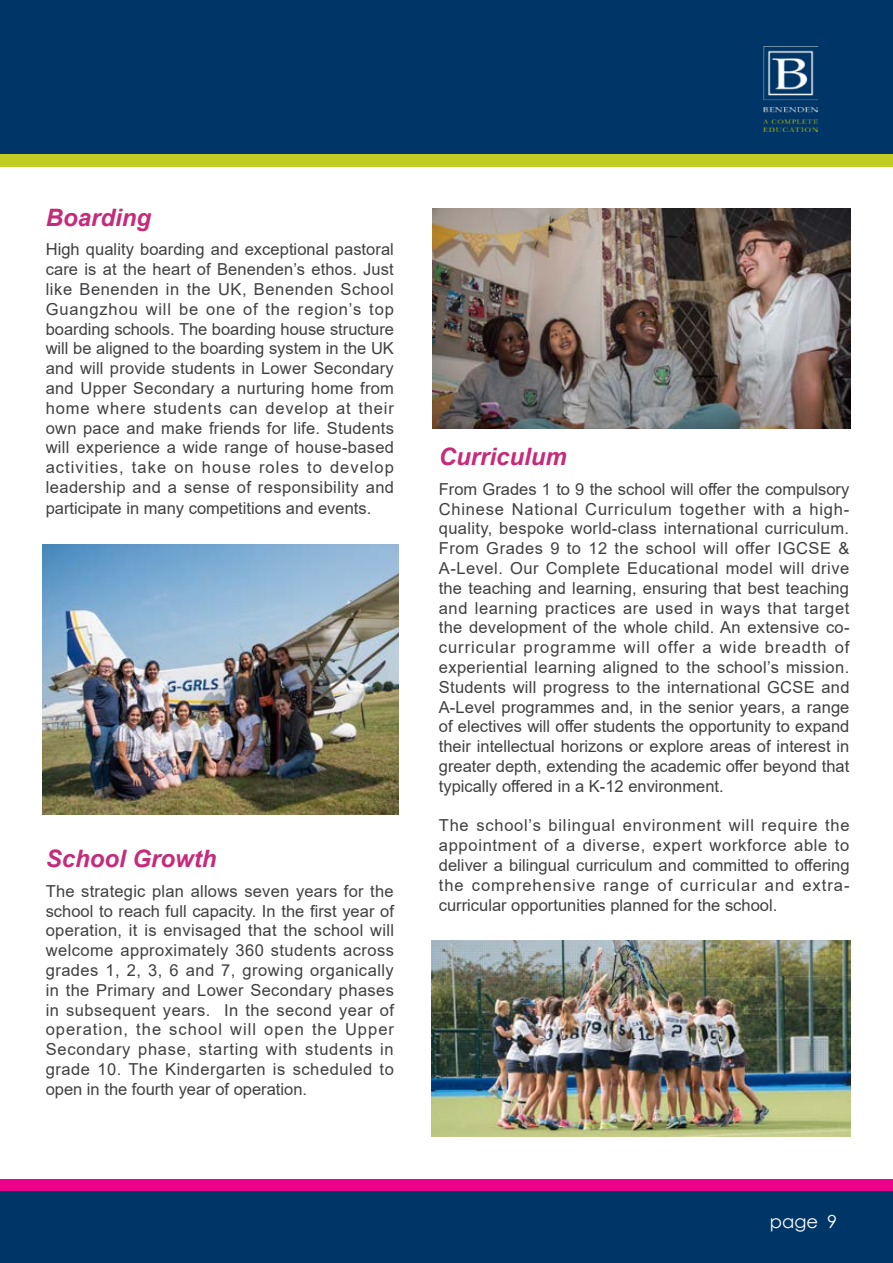
<style>
.page{position:relative;width:893px;height:1263px;background:#fff}
.page>*{position:absolute;margin:0;border:0;box-sizing:border-box;transform-origin:0 0}
.t1{font:italic 700 24px "Arial";color:#c62b7a}
.t2{font:18px "Century Gothic";color:#fff}
.t3{font:16.5px/19.8px "Arial";color:#404042;text-align:justify}
</style>
<div class="page">
<div style="left:0;top:0;width:893px;height:154px;background:#003667"></div>
<div style="left:0;top:1179px;width:893px;height:12px;background:#ec008c"></div>
<div style="left:0;top:1192px;width:893px;height:71px;background:#003667"></div>
<div style="left:0;top:154px;width:893px;height:13px;background:#c1cd22"></div>
<img style="left:763px;top:46px;width:54px;height:85px">
<img style="left:432px;top:941px;width:419px;height:195px">
<img style="left:433px;top:208px;width:417px;height:221px">
<img style="left:43px;top:544px;width:356px;height:270px">
<h1 class="t1" style="left:46px;top:201px;width:107px">Boarding</h1>
<p class="t3" style="left:46px;top:240px;width:350px">High quality boarding and exceptional pastoral care is at the heart of Benenden’s ethos. Just like Benenden in the UK, Benenden School Guangzhou will be one of the region’s top boarding schools. The boarding house structure will be aligned to the boarding system in the UK and will provide students in Lower Secondary and Upper Secondary a nurturing home from home where students can develop at their own pace and make friends for life. Students will experience a wide range of house-based activities, take on house roles to develop leadership and a sense of responsibility and participate in many competitions and events.</p>
<h1 class="t1" style="left:46px;top:843px;width:172px">School Growth</h1>
<p class="t3" style="left:46px;top:881px;width:350px">The strategic plan allows seven years for the school to reach full capacity. In the first year of operation, it is envisaged that the school will welcome approximately 360 students across grades 1, 2, 3, 6 and 7, growing organically in the Primary and Lower Secondary phases in subsequent years. In the second year of operation, the school will open the Upper Secondary phase, starting with students in grade 10. The Kindergarten is scheduled to open in the fourth year of operation.</p>
<h1 class="t1" style="left:439px;top:441px;width:130px">Curriculum</h1>
<p class="t3" style="left:439px;top:479px;width:412px">From Grades 1 to 9 the school will offer the compulsory Chinese National Curriculum together with a high&shy;quality, bespoke world-class international curriculum.<br>From Grades 9 to 12 the school will offer IGCSE &amp; A-Level. Our Complete Educational model will drive the teaching and learning, ensuring that best teaching and learning practices are used in ways that target the development of the whole child. An extensive co&shy;curricular programme will offer a wide breadth of experiential learning aligned to the school’s mission.<br>Students will progress to the international GCSE and A-Level programmes and, in the senior years, a range of electives will offer students the opportunity to expand their intellectual horizons or explore areas of interest in greater depth, extending the academic offer beyond that typically offered in a K-12 environment.</p>
<p class="t3" style="left:439px;top:815px;width:412px">The school’s bilingual environment will require the appointment of a diverse, expert workforce able to deliver a bilingual curriculum and committed to offering the comprehensive range of curricular and extra&shy;curricular opportunities planned for the school.</p>
<p class="t2" style="left:770px;top:1208px;width:69px">page 9</p>
</div>
